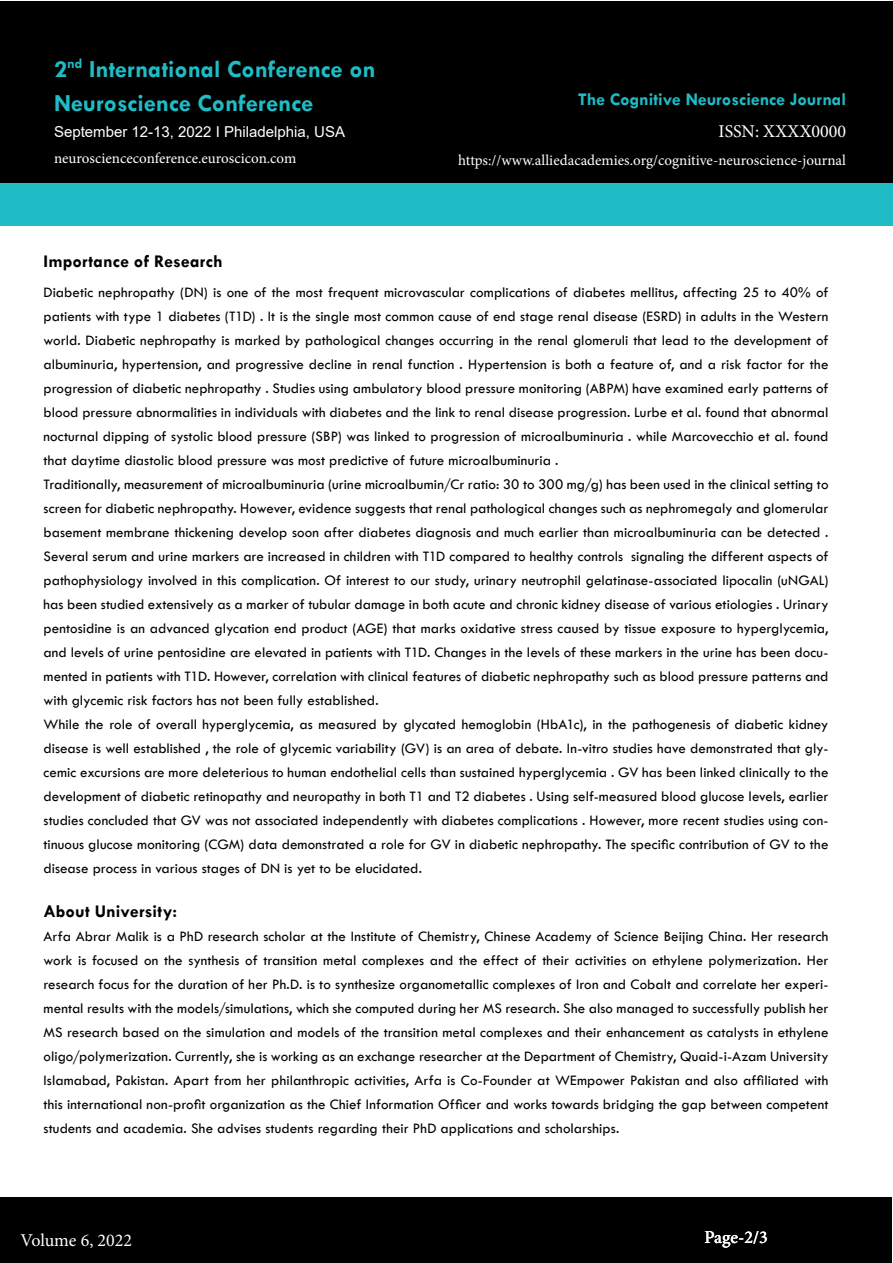
<style>
.page{position:relative;width:893px;height:1263px;background:#fff}
.page>*{position:absolute;margin:0;border:0;box-sizing:border-box;transform-origin:0 0}
.t1{font:700 24.75px/34px "Tw Cen";color:#1fbcc5}
.t2{font:700 18px "Tw Cen";letter-spacing:.01em;color:#000}
.t3{font:18px "Minion Pro";color:#fff}
.t4{font:700 18px "Tw Cen";color:#1fbcc5}
.t5{font:15px/24px "Tw Cen";letter-spacing:.005em;color:#000}
.t6{font:15px "Minion Pro";color:#fff}
.t7{font:15px "Arial";color:#fff}
</style>
<div class="page">
<div style="left:1px;top:1197px;width:891px;height:65px;background:#000"></div>
<div style="left:1px;top:1px;width:892px;height:186px;background:#000"></div>
<div style="left:0;top:183px;width:893px;height:42px;background:#1fbcc5"></div>
<h1 class="t1" style="left:54px;top:51px;width:323px">2<sup>nd</sup> International Conference on<br>Neuroscience Conference</h1>
<p class="t7" style="left:54px;top:121px;width:292px">September 12-13, 2022 I Philadelphia, USA</p>
<p class="t6" style="left:54px;top:148px;width:244px">neuroscienceconference.euroscicon.com</p>
<p class="t6" style="left:458px;top:150px;width:389px">https://www.alliedacademies.org/cognitive-neuroscience-journal</p>
<p class="t4" style="left:578px;top:88px;width:269px">The Cognitive Neuroscience Journal</p>
<p class="t3" style="left:719px;top:119px;width:129px">ISSN: XXXX0000</p>
<p class="t2" style="left:44px;top:251px;width:181px">Importance of Research</p>
<p class="t5" style="left:44px;top:281px;width:786px">Diabetic nephropathy (DN) is one of the most frequent microvascular complications of diabetes mellitus, affecting 25 to 40% of patients with type 1 diabetes (T1D) . It is the single most common cause of end stage renal disease (ESRD) in adults in the Western world. Diabetic nephropathy is marked by pathological changes occurring in the renal glomeruli that lead to the development of albuminuria, hypertension, and progressive decline in renal function . Hypertension is both a feature of, and a risk factor for the progression of diabetic nephropathy . Studies using ambulatory blood pressure monitoring (ABPM) have examined early patterns of blood pressure abnormalities in individuals with diabetes and the link to renal disease progression. Lurbe et al. found that abnormal nocturnal dipping of systolic blood pressure (SBP) was linked to progression of microalbuminuria . while Marcovecchio et al. found that daytime diastolic blood pressure was most predictive of future microalbuminuria .<br>Traditionally, measurement of microalbuminuria (urine microalbumin/Cr ratio: 30 to 300 mg/g) has been used in the clinical setting to screen for diabetic nephropathy. However, evidence suggests that renal pathological changes such as nephromegaly and glomerular basement membrane thickening develop soon after diabetes diagnosis and much earlier than microalbuminuria can be detected .<br>Several serum and urine markers are increased in children with T1D compared to healthy controls signaling the different aspects of pathophysiology involved in this complication. Of interest to our study, urinary neutrophil gelatinase-associated lipocalin (uNGAL) has been studied extensively as a marker of tubular damage in both acute and chronic kidney disease of various etiologies . Urinary pentosidine is an advanced glycation end product (AGE) that marks oxidative stress caused by tissue exposure to hyperglycemia, and levels of urine pentosidine are elevated in patients with T1D. Changes in the levels of these markers in the urine has been docu&shy;mented in patients with T1D. However, correlation with clinical features of diabetic nephropathy such as blood pressure patterns and with glycemic risk factors has not been fully established.<br>While the role of overall hyperglycemia, as measured by glycated hemoglobin (HbA1c), in the pathogenesis of diabetic kidney disease is well established , the role of glycemic variability (GV) is an area of debate. In-vitro studies have demonstrated that gly&shy;cemic excursions are more deleterious to human endothelial cells than sustained hyperglycemia . GV has been linked clinically to the development of diabetic retinopathy and neuropathy in both T1 and T2 diabetes . Using self-measured blood glucose levels, earlier studies concluded that GV was not associated independently with diabetes complications . However, more recent studies using con&shy;tinuous glucose monitoring (CGM) data demonstrated a role for GV in diabetic nephropathy. The specific contribution of GV to the disease process in various stages of DN is yet to be elucidated.</p>
<p class="t2" style="left:44px;top:900px;width:135px">About University:</p>
<p class="t5" style="left:44px;top:924px;width:786px;text-align:justify">Arfa Abrar Malik is a PhD research scholar at the Institute of Chemistry, Chinese Academy of Science Beijing China. Her research work is focused on the synthesis of transition metal complexes and the effect of their activities on ethylene polymerization. Her research focus for the duration of her Ph.D. is to synthesize organometallic complexes of Iron and Cobalt and correlate her experi&shy;mental results with the models/simulations, which she computed during her MS research. She also managed to successfully publish her MS research based on the simulation and models of the transition metal complexes and their enhancement as catalysts in ethylene oligo/polymerization. Currently, she is working as an exchange researcher at the Department of Chemistry, Quaid-i-Azam University Islamabad, Pakistan. Apart from her philanthropic activities, Arfa is Co-Founder at WEmpower Pakistan and also affiliated with this international non-profit organization as the Chief Information Officer and works towards bridging the gap between competent students and academia. She advises students regarding their PhD applications and scholarships.</p>
<p class="t3" style="left:20px;top:1228px;width:113px">Volume 6, 2022</p>
<p class="t3" style="left:704px;top:1225px;width:65px">Page-2/3</p>
</div>
